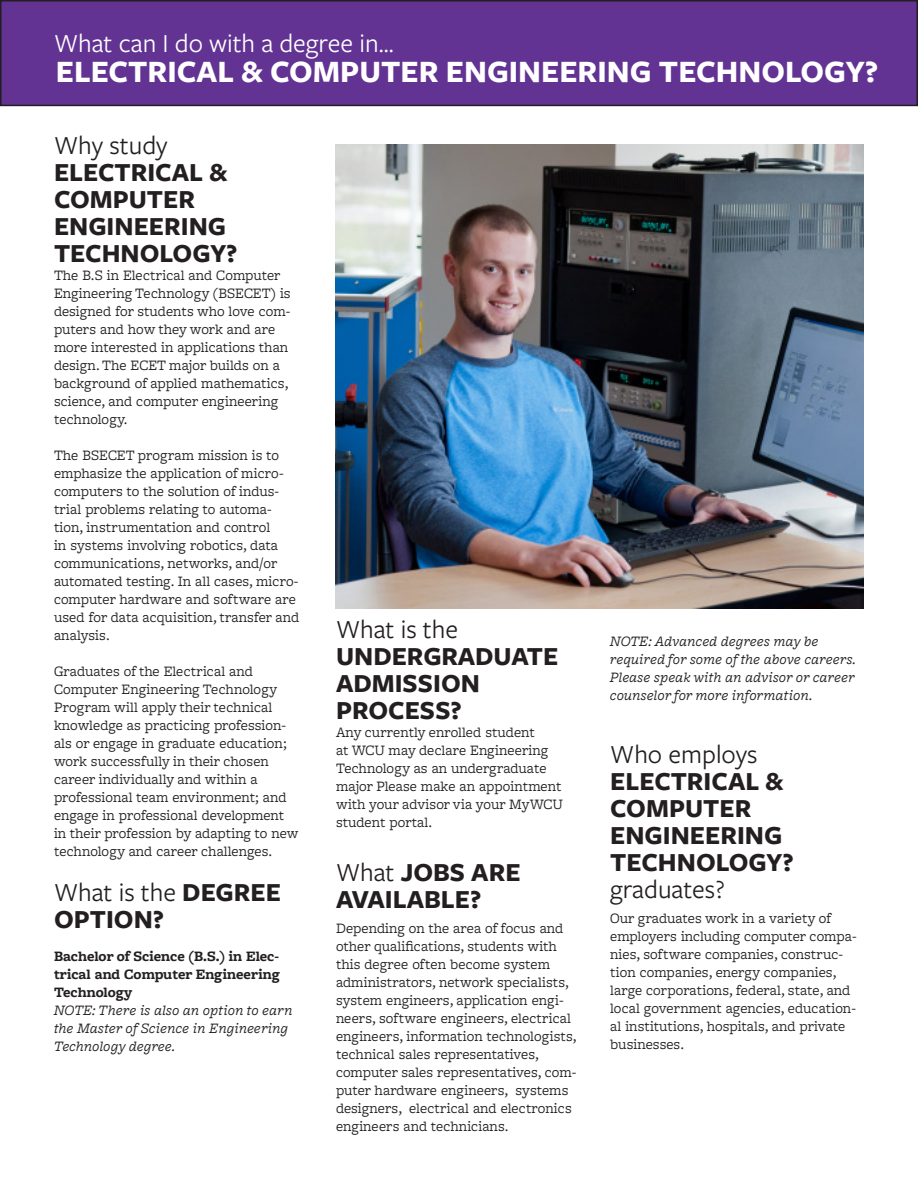
<style>
.page{position:relative;width:918px;height:1188px;background:#fff}
.page>*{position:absolute;margin:0;border:0;box-sizing:border-box;transform-origin:0 0}
.t1{font:700 32.25px "Freight Sans Pro";color:#fff}
.t2{font:700 27px/27px "Freight Sans Pro";color:#231f20}
.t3{font:27px "Freight Sans Pro";color:#231f20}
.t4{font:27px "Freight Sans Pro";color:#fff}
.t5{font:15px/18px "Freight Macro Pro";color:#231f20}
.t6{font:italic 15px/18px "Freight Macro Pro";color:#231f20}
.t7{font:700 15px/18px "Freight Macro Pro";color:#231f20;text-align:justify}
.s1{font-weight:400}
</style>
<div class="page">
<div style="left:1px;top:1px;width:916px;height:104px;background:#623393"></div>
<div style="left:0;top:0;width:918px;height:106px;border:2px solid #231f20"></div>
<img style="left:336px;top:144px;width:528px;height:464px">
<h2 class="t4" style="left:54px;top:25px;width:341px">What can I do with a degree in...</h2>
<h1 class="t1" style="left:56px;top:49px;width:824px">ELECTRICAL &amp; COMPUTER ENGINEERING TECHNOLOGY?</h1>
<h2 class="t3" style="left:54px;top:128px;width:115px">Why study</h2>
<h2 class="t2" style="left:54px;top:158px;width:185px">ELECTRICAL &amp;<br>COMPUTER<br>ENGINEERING<br>TECHNOLOGY?</h2>
<p class="t5" style="left:54px;top:266px;width:238px">The B.S in Electrical and Computer<br>Engineering Technology (BSECET) is designed for students who love com&shy;puters and how they work and are more interested in applications than design. The ECET major builds on a background of applied mathematics, science, and computer engineering technology.</p>
<p class="t5" style="left:54px;top:446px;width:247px">The BSECET program mission is to emphasize the application of micro&shy;computers to the solution of indus&shy;trial problems relating to automa&shy;tion, instrumentation and control<br>in systems involving robotics, data communications, networks, and/or automated testing. In all cases, micro&shy;computer hardware and software are used for data acquisition, transfer and analysis.</p>
<p class="t5" style="left:54px;top:662px;width:246px">Graduates of the Electrical and Computer Engineering Technology Program will apply their technical knowledge as practicing profession&shy;als or engage in graduate education; work successfully in their chosen career individually and within a professional team environment; and engage in professional development in their profession by adapting to new technology and career challenges.</p>
<h2 class="t2" style="left:54px;top:878px;width:228px"><span class="s1">What is the</span> DEGREE<br>OPTION?</h2>
<p class="t7" style="left:54px;top:947px;width:227px">Bachelor of Science (B.S.) in Elec&shy;trical and Computer Engineering Technology</p>
<p class="t6" style="left:54px;top:1001px;width:240px">NOTE: There is also an option to earn the Master of Science in Engineering<br>Technology degree.</p>
<h2 class="t3" style="left:336px;top:611px;width:124px">What is the</h2>
<h2 class="t2" style="left:336px;top:641px;width:224px">UNDERGRADUATE<br>ADMISSION<br>PROCESS?</h2>
<p class="t5" style="left:336px;top:722px;width:228px">Any currently enrolled student<br>at WCU may declare Engineering<br>Technology as an undergraduate major Please make an appointment with your advisor via your MyWCU student portal.</p>
<h2 class="t2" style="left:336px;top:857px;width:186px"><span class="s1">What</span> JOBS ARE<br>AVAILABLE?</h2>
<p class="t5" style="left:336px;top:919px;width:242px">Depending on the area of focus and other qualifications, students with this degree often become system administrators, network specialists, system engineers, application engi&shy;neers, software engineers, electrical engineers, information technologists, technical sales representatives, computer sales representatives, com&shy;puter hardware engineers, systems designers, electrical and electronics engineers and technicians.</p>
<p class="t6" style="left:610px;top:631px;width:248px">NOTE: Advanced degrees may be required for some of the above careers.<br>Please speak with an advisor or career counselor for more information.</p>
<h2 class="t3" style="left:610px;top:736px;width:149px">Who employs</h2>
<h2 class="t2" style="left:610px;top:767px;width:185px">ELECTRICAL &amp;<br>COMPUTER<br>ENGINEERING<br>TECHNOLOGY?</h2>
<h2 class="t3" style="left:610px;top:871px;width:116px">graduates?</h2>
<p class="t5" style="left:610px;top:909px;width:248px">Our graduates work in a variety of employers including computer compa&shy;nies, software companies, construc&shy;tion companies, energy companies, large corporations, federal, state, and local government agencies, education&shy;al institutions, hospitals, and private businesses.</p>
</div>
